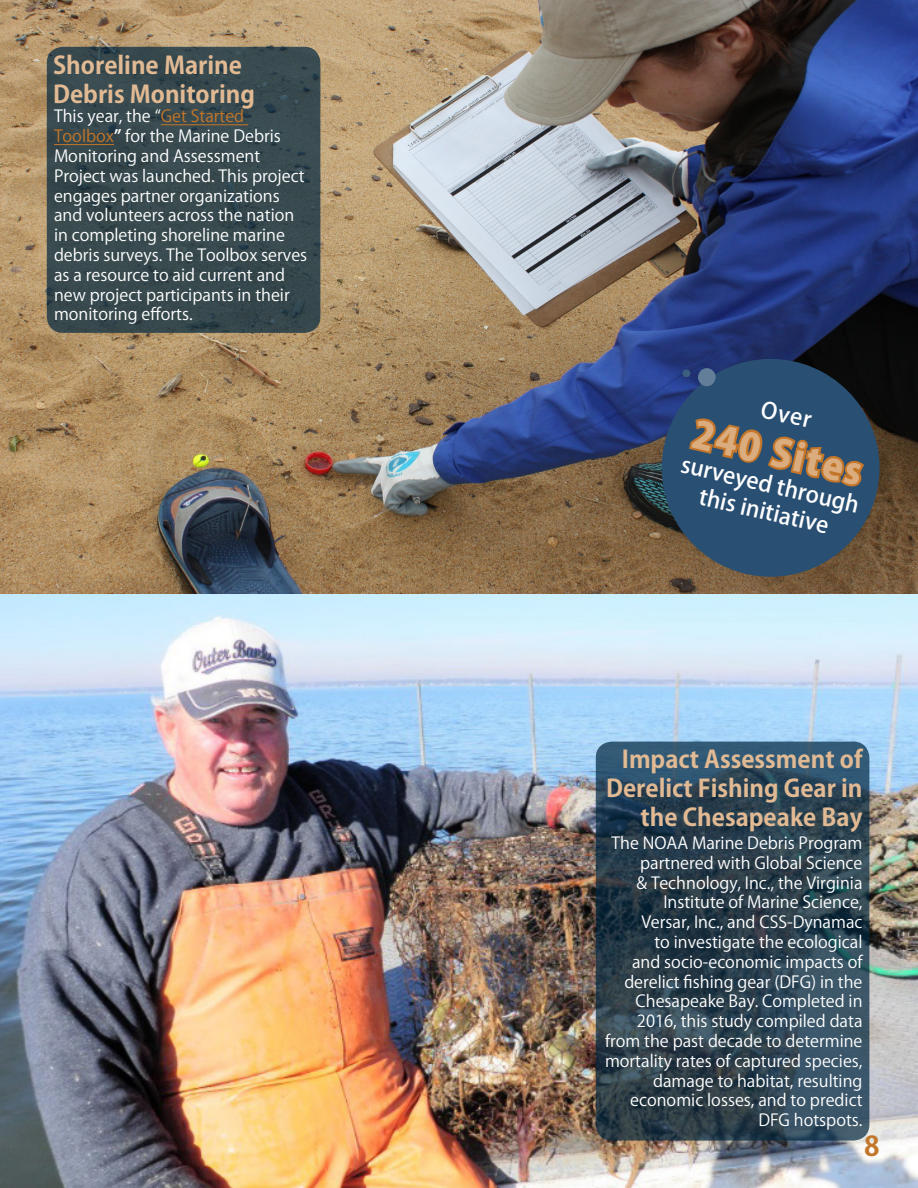
<style>
.page{position:relative;width:918px;height:1188px;background:#fff}
.page>*{position:absolute;margin:0;border:0;box-sizing:border-box;transform-origin:0 0}
.t1{font:800 37.5px "Koz Go Pr 6 N";color:#dbad7e}
.t2{font:700 27px "Koz Go Pr 6 N";color:#c37629}
.Call_Out_Header_-_La{font:700 24px/28.8px "Koz Go Pr 6 N";color:#e1ba94}
.t3{font:500 22.5px/27px "Koz Go Pr 6 N";color:#fff;text-align:center}
.t4{font:16.5px/19.8px "Koz Go Pr 6 N";color:#fff}
.s1{color:#c37629}
.s2{font-weight:700}
</style>
<div class="page">
<img style="left:0;top:0;width:918px;height:1188px">
<div style="left:662px;top:359px;width:218px;height:218px;background:#294f73;border-radius:50%"></div>
<svg style="left:689px;top:415px;width:178px;height:72px"></svg>
<div style="left:47px;top:47px;width:273px;height:286px;background:#38494e;border-radius:16px"></div>
<svg style="left:682px;top:369px;width:9px;height:9px"></svg>
<div style="left:698px;top:368px;width:18px;height:18px;background:#637e99;border-radius:50%"></div>
<svg style="left:596px;top:742px;width:273px;height:399px;background:#2c4352"></svg>
<hr style="left:161px;top:124px;width:87px;height:1px;background:#c37629">
<hr style="left:54px;top:144px;width:60px;height:1px;background:#c37629">
<p class="Call_Out_Header_-_La" style="left:53px;top:52px;width:203px">Shoreline Marine<br>Debris Monitoring</p>
<p class="t4" style="left:54px;top:107px;width:255px">This year, the “<span class="s1">Get Started<br>Toolbox</span><span class="s2">”</span> for the Marine Debris<br>Monitoring and Assessment<br>Project was launched. This project engages partner organizations and volunteers across the nation in completing shoreline marine debris surveys. The Toolbox serves as a resource to aid current and new project participants in their monitoring efforts.</p>
<p class="t3" style="left:764px;top:396px;width:53px;rotate:13deg">Over</p>
<p class="t1" style="left:698px;top:413px;width:175px;rotate:13deg">240 Sites</p>
<p class="t3" style="left:685px;top:451px;width:183px;rotate:13deg">surveyed through this initiative</p>
<p class="Call_Out_Header_-_La" style="left:606px;top:746px;width:258px;text-align:right">Impact Assessment of<br>Derelict Fishing Gear in the Chesapeake Bay</p>
<p class="t4" style="left:605px;top:833px;width:259px;text-align:right">The NOAA Marine Debris Program partnered with Global Science<br>&amp; Technology, Inc., the Virginia<br>Institute of Marine Science,<br>Versar, Inc., and CSS-Dynamac<br>to investigate the ecological<br>and socio-economic impacts of derelict fishing gear (DFG) in the<br>Chesapeake Bay. Completed in<br>2016, this study compiled data from the past decade to determine mortality rates of captured species, damage to habitat, resulting economic losses, and to predict<br>DFG hotspots.</p>
<p class="t2" style="left:864px;top:1131px;width:17px">8</p>
</div>
